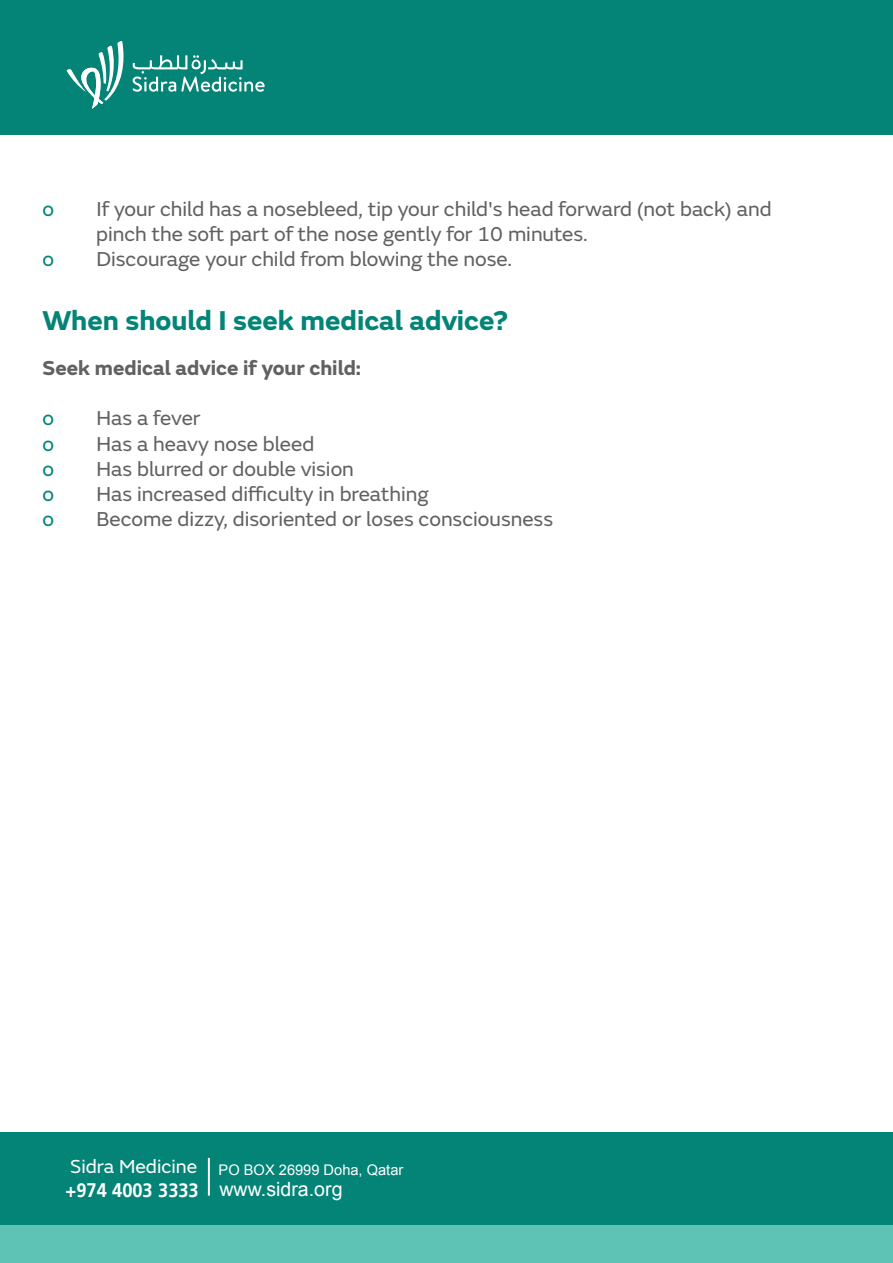
<style>
.page{position:relative;width:893px;height:1263px;background:#fff}
.page>*{position:absolute;margin:0;border:0;box-sizing:border-box;transform-origin:0 0}
.t1{font:700 28.35px "FS Emeric";color:#038477}
.t2{font:21px/25.2px "FS Emeric";color:#606161}
.t3{font:700 21px "FS Emeric";color:#606161}
.t4{font:21px "FS Emeric";color:#038477}
.t5{font:19.65px "Arial";color:#fff}
.t6{font:14.7px "Arial";color:#fff}
.s1{font-family:"FS Emeric";font-size:19.65px}
.s2{font-family:"Frutiger LT Arabic 65";font-weight:700}
</style>
<div class="page">
<div style="left:0;top:0;width:893px;height:135px;background:#038477"></div>
<div style="left:0;top:1132px;width:893px;height:95px;background:#038477"></div>
<div style="left:0;top:1225px;width:893px;height:38px;background:#5ec3b4"></div>
<hr style="left:208px;top:1158px;width:2px;height:38px;background:#fff">
<svg style="left:67px;top:41px;width:57px;height:68px"></svg>
<svg style="left:132px;top:55px;width:133px;height:37px"></svg>
<p class="t4" style="left:43px;top:194px;width:13px">o</p>
<p class="t2" style="left:96px;top:195px;width:677px">If your child has a nosebleed, tip your child's head forward (not back) and pinch the soft part of the nose gently for 10 minutes.</p>
<p class="t4" style="left:43px;top:244px;width:13px">o</p>
<p class="t2" style="left:97px;top:245px;width:417px">Discourage your child from blowing the nose.</p>
<h1 class="t1" style="left:43px;top:298px;width:467px">When should I seek medical advice?</h1>
<p class="t3" style="left:43px;top:351px;width:320px">Seek medical advice if your child:</p>
<p class="t4" style="left:43px;top:403px;width:13px">o</p>
<p class="t2" style="left:97px;top:404px;width:105px">Has a fever</p>
<p class="t4" style="left:43px;top:428px;width:13px">o</p>
<p class="t2" style="left:97px;top:430px;width:219px">Has a heavy nose bleed</p>
<p class="t4" style="left:43px;top:454px;width:13px">o</p>
<p class="t2" style="left:97px;top:455px;width:259px">Has blurred or double vision</p>
<p class="t4" style="left:43px;top:479px;width:13px">o</p>
<p class="t2" style="left:97px;top:480px;width:334px">Has increased difficulty in breathing</p>
<p class="t4" style="left:43px;top:504px;width:13px">o</p>
<p class="t2" style="left:97px;top:505px;width:458px">Become dizzy, disoriented or loses consciousness</p>
<p class="t6" style="left:70px;top:1160px;width:335px"><span class="s1">Sidra Medicine</span> PO BOX 26999 Doha, Qatar</p>
<p class="t5" style="left:65px;top:1176px;width:279px"><span class="s2">+974 4003 3333</span> www.sidra.org</p>
</div>
